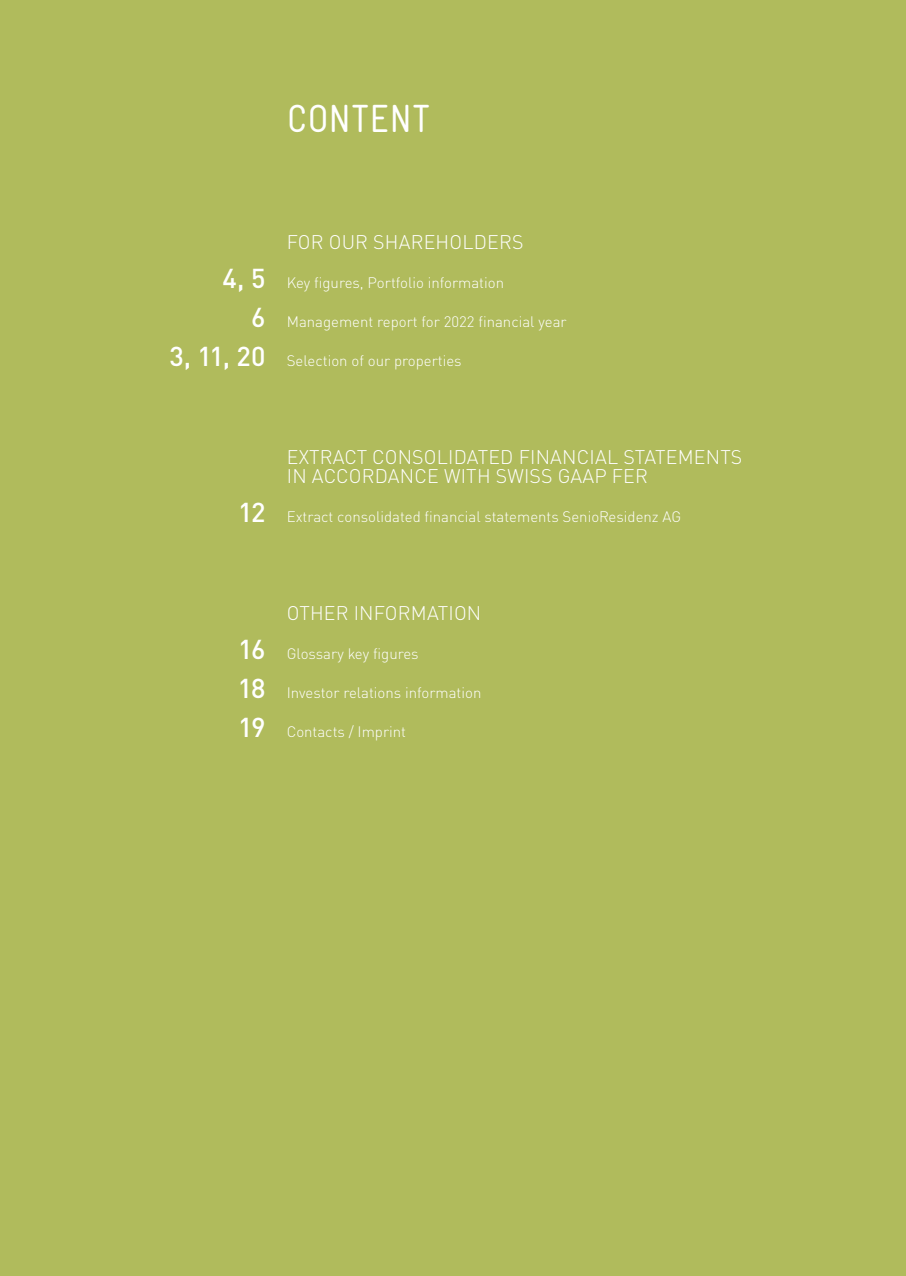
<style>
.page{position:relative;width:906px;height:1276px;background:#b0bb5c}
.page>*{position:absolute;margin:0;border:0;box-sizing:border-box;transform-origin:0 0}
.t1{font:condensed 39px "Gravur LL";letter-spacing:.01em;color:#fff}
.t2{font:500 27px/39px "DINOT";letter-spacing:-.055em;color:#fff;text-align:right}
.t3{font:300 19.5px/19.5px "DINOT";letter-spacing:.01em;color:#fff}
.t4{font:300 15px "DINOT";color:#fff}
</style>
<div class="page">
<h1 class="t1" style="left:287px;top:93px;width:144px">CONTENT</h1>
<h2 class="t2" style="left:169px;top:256px;width:98px">4, 5<br>6<br>3, 11, 20</h2>
<h3 class="t3" style="left:287px;top:231px;width:238px">FOR OUR SHAREHOLDERS</h3>
<p class="t4" style="left:287px;top:271px;width:219px">Key figures, Portfolio information</p>
<p class="t4" style="left:287px;top:310px;width:281px">Management report for 2022 financial year</p>
<p class="t4" style="left:287px;top:349px;width:176px">Selection of our properties</p>
<h2 class="t2" style="left:238px;top:490px;width:29px">12</h2>
<h3 class="t3" style="left:287px;top:445px;width:457px">EXTRACT CONSOLIDATED FINANCIAL STATEMENTS<br>IN ACCORDANCE WITH SWISS GAAP FER</h3>
<p class="t4" style="left:287px;top:505px;width:396px">Extract consolidated financial statements SenioResidenz AG</p>
<h2 class="t2" style="left:238px;top:627px;width:29px;text-align:justify">16<br>18<br>19</h2>
<h3 class="t3" style="left:287px;top:601px;width:196px">OTHER INFORMATION</h3>
<p class="t4" style="left:287px;top:642px;width:133px">Glossary key figures</p>
<p class="t4" style="left:287px;top:681px;width:196px">Investor relations information</p>
<p class="t4" style="left:287px;top:720px;width:121px">Contacts / Imprint</p>
</div>
